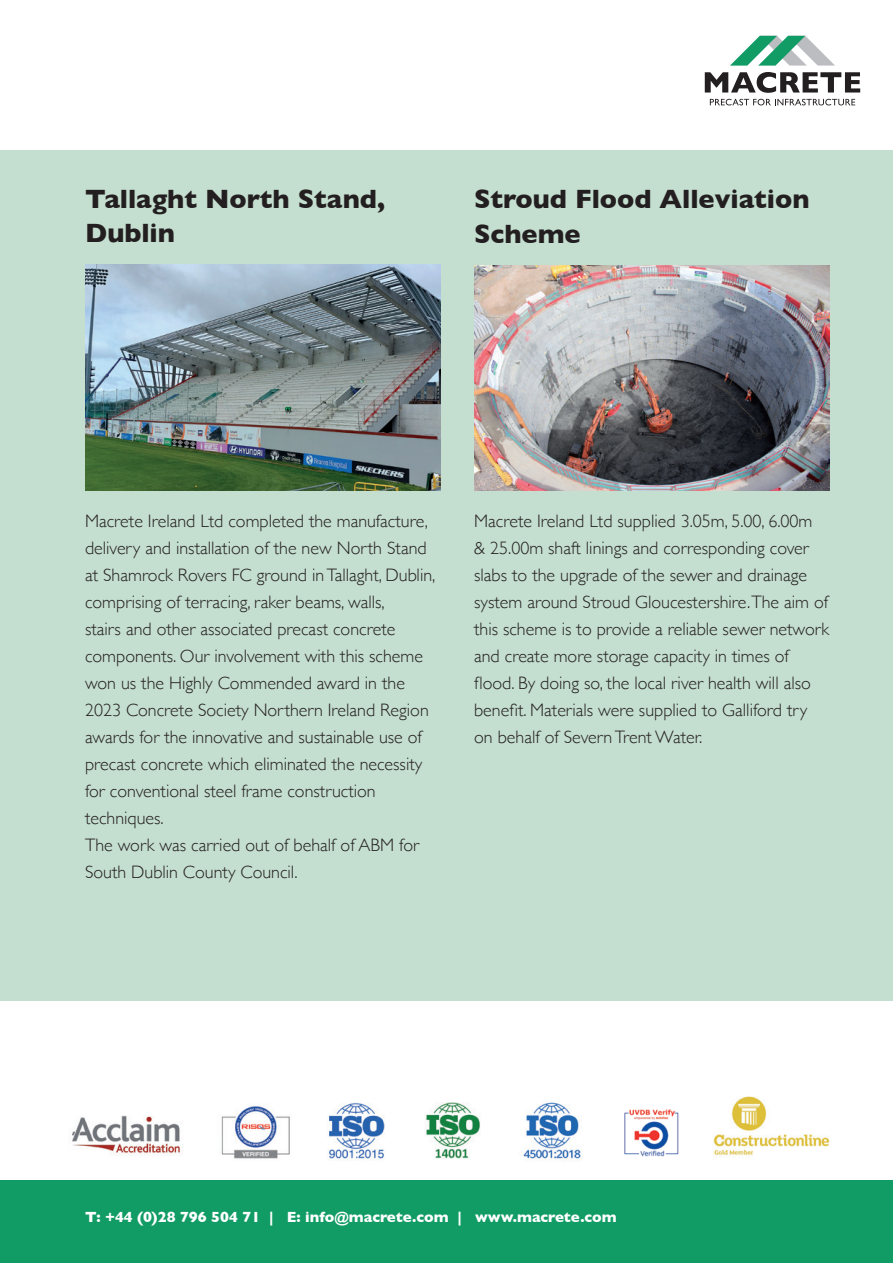
<style>
.page{position:relative;width:893px;height:1263px;background:#fff}
.page>*{position:absolute;margin:0;border:0;box-sizing:border-box;transform-origin:0 0}
.t1{font:700 27px/34.5px "Gill Sans";color:#231f20}
.t2{font:300 18px/27px "Gill Sans";color:#231f20}
.t3{font:700 15px "Gill Sans";color:#fff}
</style>
<div class="page">
<div style="left:0;top:1180px;width:893px;height:83px;background:#119c65"></div>
<svg style="left:705px;top:72px;width:155px;height:21px"></svg>
<svg style="left:730px;top:36px;width:105px;height:30px"></svg>
<svg style="left:710px;top:99px;width:145px;height:6px"></svg>
<img style="left:72px;top:1115px;width:109px;height:41px">
<img style="left:713px;top:1096px;width:116px;height:59px">
<img style="left:624px;top:1109px;width:55px;height:48px">
<img style="left:221px;top:1106px;width:69px;height:53px">
<img style="left:523px;top:1102px;width:58px;height:57px">
<img style="left:426px;top:1103px;width:54px;height:56px">
<img style="left:329px;top:1102px;width:56px;height:58px">
<div style="left:0;top:150px;width:893px;height:850px;background:#c4decf"></div>
<img style="left:85px;top:265px;width:355px;height:225px">
<img style="left:474px;top:265px;width:355px;height:225px">
<p class="t1" style="left:85px;top:181px;width:302px">Tallaght North Stand,<br>Dublin</p>
<p class="t1" style="left:474px;top:181px;width:337px">Stroud Flood Alleviation<br>Scheme</p>
<p class="t2" style="left:85px;top:507px;width:352px">Macrete Ireland Ltd completed the manufacture, delivery and installation of the new North Stand at Shamrock Rovers FC ground in Tallaght, Dublin, comprising of terracing, raker beams, walls,<br>stairs and other associated precast concrete components. Our involvement with this scheme won us the Highly Commended award in the 2023 Concrete Society Northern Ireland Region awards for the innovative and sustainable use of precast concrete which eliminated the necessity for conventional steel frame construction techniques.<br>The work was carried out of behalf of ABM for South Dublin County Council.</p>
<p class="t2" style="left:474px;top:507px;width:357px">Macrete Ireland Ltd supplied 3.05m, 5.00, 6.00m<br>&amp; 25.00m shaft linings and corresponding cover slabs to the upgrade of the sewer and drainage system around Stroud Gloucestershire.The aim of this scheme is to provide a reliable sewer network and create more storage capacity in times of flood. By doing so, the local river health will also benefit. Materials were supplied to Galliford try on behalf of Severn Trent Water.</p>
<p class="t3" style="left:85px;top:1205px;width:533px">T: +44 (0)28 796 504 71 | E: info@macrete.com | www.macrete.com</p>
</div>
